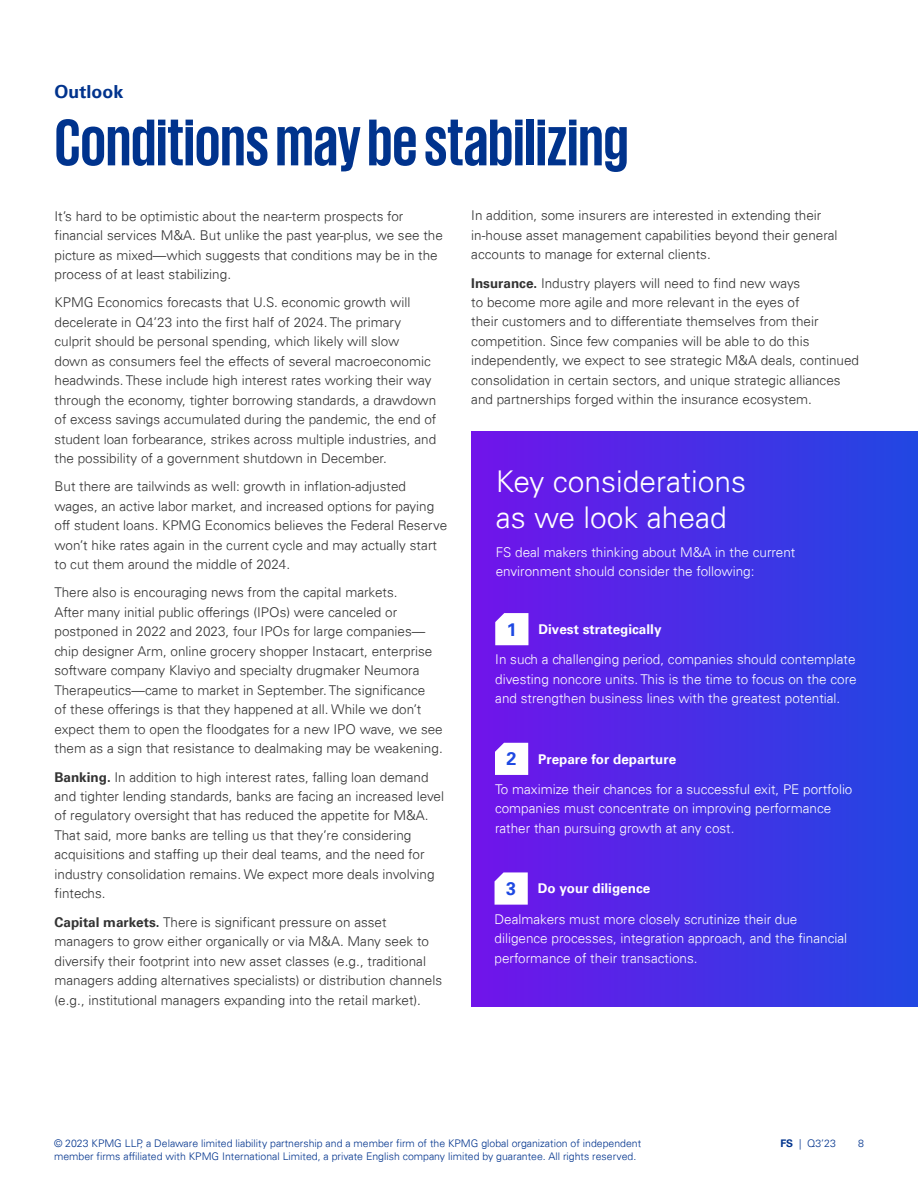
<style>
.page{position:relative;width:918px;height:1188px;background:#fff}
.page>*{position:absolute;margin:0;border:0;box-sizing:border-box;transform-origin:0 0}
.t1{font:700 67.5px "KPMG";color:#00338d}
.t2{font:300 30px/36px "Univers 45";color:#fff}
.t3{font:700 18px "Univers";color:#00338d}
.t4{font:700 18px "Univers";color:#1e49e2}
.t5{font:300 13.5px/19.5px "Univers 45";color:#333}
.t6{font:300 13.5px/19.5px "Univers 45";color:#fff}
.t7{font:700 13.5px "Univers";color:#fff}
.t8{font:300 10.5px "Univers 45";color:#00338d}
.s1{font-family:"Univers";font-weight:700}
</style>
<div class="page">
<div style="left:471px;top:431px;width:447px;height:575px;background:linear-gradient(to right,#7213ea,#2147e2)"></div>
<svg style="left:495px;top:743px;width:33px;height:32px"></svg>
<svg style="left:495px;top:872px;width:33px;height:33px"></svg>
<svg style="left:495px;top:613px;width:33px;height:32px"></svg>
<h3 class="t3" style="left:55px;top:81px;width:71px">Outlook</h3>
<h1 class="t1" style="left:55px;top:109px;width:576px">Conditions may be stabilizing</h1>
<p class="t5" style="left:55px;top:206px;width:390px">It’s hard to be optimistic about the near-term prospects for financial services M&amp;A. But unlike the past year-plus, we see the picture as mixed—which suggests that conditions may be in the process of at least stabilizing.</p>
<p class="t5" style="left:55px;top:293px;width:383px">KPMG Economics forecasts that U.S. economic growth will decelerate in Q4’23 into the first half of 2024. The primary culprit should be personal spending, which likely will slow<br>down as consumers feel the effects of several macroeconomic headwinds. These include high interest rates working their way through the economy, tighter borrowing standards, a drawdown of excess savings accumulated during the pandemic, the end of student loan forbearance, strikes across multiple industries, and the possibility of a government shutdown in December.</p>
<p class="t5" style="left:55px;top:477px;width:394px">But there are tailwinds as well: growth in inflation-adjusted wages, an active labor market, and increased options for paying off student loans. KPMG Economics believes the Federal Reserve won’t hike rates again in the current cycle and may actually start to cut them around the middle of 2024.</p>
<p class="t5" style="left:55px;top:583px;width:390px">There also is encouraging news from the capital markets.<br>After many initial public offerings (IPOs) were canceled or postponed in 2022 and 2023, four IPOs for large companies— chip designer Arm, online grocery shopper Instacart, enterprise software company Klaviyo and specialty drugmaker Neumora Therapeutics—came to market in September. The significance<br>of these offerings is that they happened at all. While we don’t expect them to open the floodgates for a new IPO wave, we see them as a sign that resistance to dealmaking may be weakening.</p>
<p class="t5" style="left:55px;top:767px;width:391px"><span class="s1">Banking.</span> In addition to high interest rates, falling loan demand and tighter lending standards, banks are facing an increased level of regulatory oversight that has reduced the appetite for M&amp;A.<br>That said, more banks are telling us that they’re considering acquisitions and staffing up their deal teams, and the need for industry consolidation remains. We expect more deals involving fintechs.</p>
<p class="t5" style="left:55px;top:912px;width:389px"><span class="s1">Capital markets.</span> There is significant pressure on asset managers to grow either organically or via M&amp;A. Many seek to diversify their footprint into new asset classes (e.g., traditional managers adding alternatives specialists) or distribution channels (e.g., institutional managers expanding into the retail market).</p>
<p class="t5" style="left:471px;top:206px;width:368px">In addition, some insurers are interested in extending their in-house asset management capabilities beyond their general accounts to manage for external clients.</p>
<p class="t5" style="left:471px;top:273px;width:389px"><span class="s1">Insurance.</span> Industry players will need to find new ways<br>to become more agile and more relevant in the eyes of<br>their customers and to differentiate themselves from their competition. Since few companies will be able to do this independently, we expect to see strategic M&amp;A deals, continued consolidation in certain sectors, and unique strategic alliances and partnerships forged within the insurance ecosystem.</p>
<h2 class="t2" style="left:496px;top:464px;width:252px">Key considerations as we look ahead</h2>
<p class="t6" style="left:496px;top:542px;width:301px">FS deal makers thinking about M&amp;A in the current environment should consider the following:</p>
<h3 class="t4" style="left:507px;top:619px;width:12px">1</h3>
<p class="t6" style="left:495px;top:650px;width:363px;text-align:justify">In such a challenging period, companies should contemplate divesting noncore units. This is the time to focus on the core and strengthen business lines with the greatest potential.</p>
<p class="t7" style="left:538px;top:621px;width:125px">Divest strategically</p>
<h3 class="t4" style="left:506px;top:748px;width:12px">2</h3>
<p class="t6" style="left:495px;top:779px;width:359px">To maximize their chances for a successful exit, PE portfolio companies must concentrate on improving performance rather than pursuing growth at any cost.</p>
<p class="t7" style="left:538px;top:751px;width:140px">Prepare for departure</p>
<h3 class="t4" style="left:506px;top:878px;width:12px">3</h3>
<p class="t6" style="left:495px;top:909px;width:354px">Dealmakers must more closely scrutinize their due diligence processes, integration approach, and the financial performance of their transactions.</p>
<p class="t7" style="left:538px;top:881px;width:114px">Do your diligence</p>
<p class="t8" style="left:780px;top:1137px;width:57px"><span class="s1">FS</span> | Q3’23</p>
<p class="t8" style="left:54px;top:1137px;width:589px">© 2023 KPMG LLP, a Delaware limited liability partnership and a member firm of the KPMG global organization of independent</p>
<p class="t8" style="left:858px;top:1137px;width:7px">8</p>
<p class="t8" style="left:54px;top:1150px;width:584px">member firms affiliated with KPMG International Limited, a private English company limited by guarantee. All rights reserved.</p>
</div>
